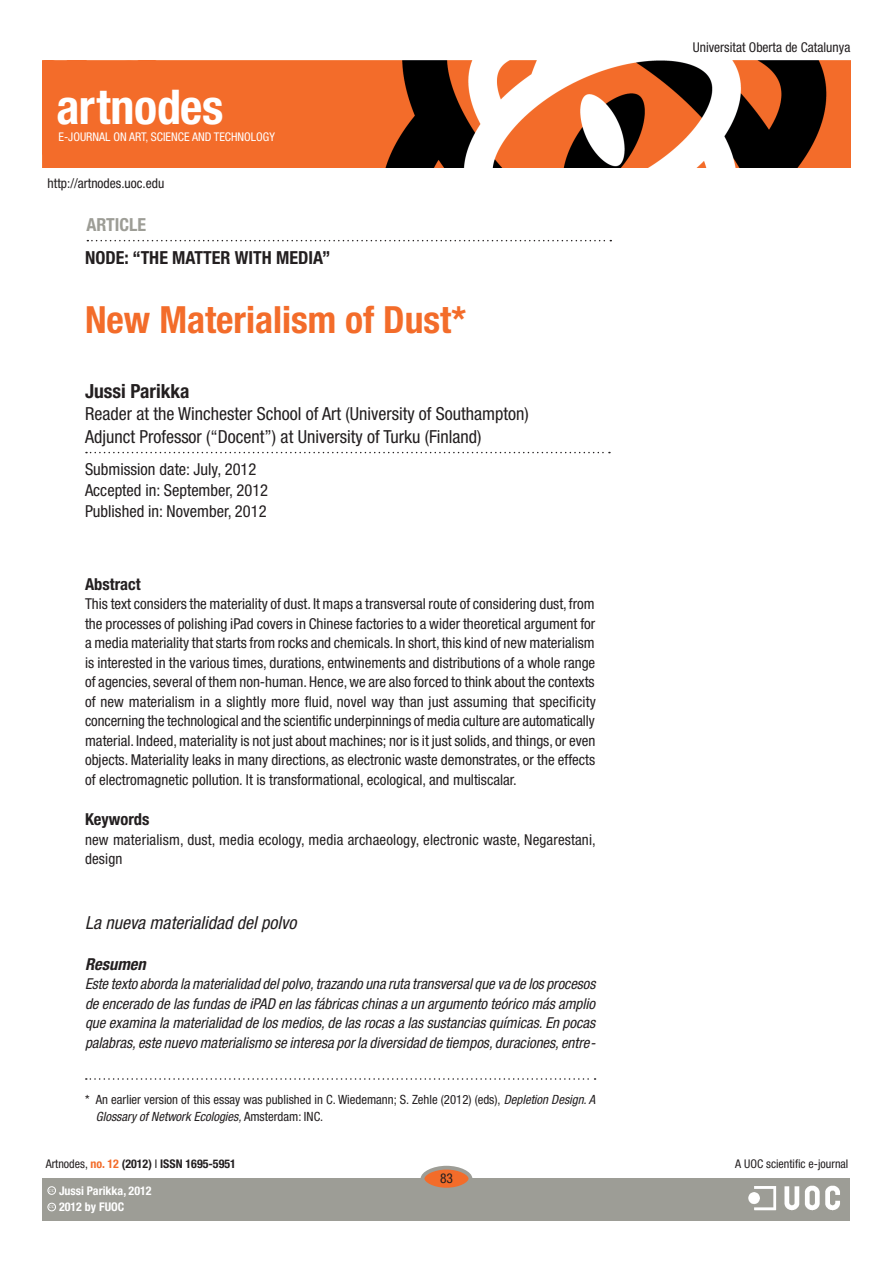
<style>
.page{position:relative;width:893px;height:1263px;background:#fff}
.page>*{position:absolute;margin:0;border:0;box-sizing:border-box;transform-origin:0 0}
.t1{font:700 condensed 48px "Helvetica Neue LT Std";letter-spacing:-.005em;color:#fff}
.t2{font:700 condensed 37.5px "Helvetica Neue LT Std";color:#f36c2a}
.t3{font:700 condensed 19.5px "Helvetica Neue LT Std";color:#231f20}
.t4{font:condensed 18px/22.5px "Helvetica Neue LT Std";color:#231f20}
.t5{font:italic condensed 18px "Helvetica Neue LT Std";color:#231f20}
.t6{font:700 condensed 18px "Helvetica Neue LT Std";color:#231f20}
.t7{font:700 condensed 18px "Helvetica Neue LT Std";color:#9d9d96}
.t8{font:condensed 16.5px/21px "Helvetica Neue LT Std";color:#231f20}
.t9{font:700 condensed 16.5px "Helvetica Neue LT Std";color:#231f20}
.t10{font:italic 700 condensed 16.5px "Helvetica Neue LT Std";color:#231f20}
.t11{font:condensed 15px/19.5px "Helvetica Neue LT Std";letter-spacing:.01em;color:#231f20;text-align:justify}
.t12{font:italic condensed 15px/19.5px "Helvetica Neue LT Std";color:#231f20;text-align:justify}
.t13{font:condensed 13.5px "Helvetica Neue LT Std";color:#231f20}
.t14{font:condensed 12.75px/16.5px "Helvetica Neue LT Std";color:#231f20}
.t15{font:condensed 12px "Helvetica Neue LT Std";color:#fff}
.t16{font:700 condensed 12px "Helvetica Neue LT Std";color:#231f20}
.t17{font:700 condensed 12px "Helvetica Neue LT Std";color:#fff}
.t18{font:condensed 12px "Helvetica Neue LT Std";color:#231f20}
.t19{font:600 3.9px "Adobe Caslon Pro";color:#fff}
.s1{font-style:italic}
.s2{font-weight:400}
.s3{color:#f36c2a}
</style>
<div class="page">
<div style="left:43px;top:1178px;width:807px;height:42px;background:#9d9d96"></div>
<div style="left:422px;top:1168px;width:48px;height:21px;background:#f36c2a;border-radius:50%"></div>
<div style="left:421px;top:1166px;width:51px;height:25px;border:4px solid #9d9d96;border-radius:50%"></div>
<img style="left:43px;top:61px;width:807px;height:106px">
<div style="left:48px;top:1186px;width:8px;height:8px;border:1px solid #fff;border-radius:50%"></div>
<div style="left:48px;top:1203px;width:8px;height:8px;border:1px solid #fff;border-radius:50%"></div>
<svg style="left:87px;top:240px;width:524px;height:1px"></svg>
<svg style="left:86px;top:452px;width:524px;height:1px"></svg>
<svg style="left:86px;top:1078px;width:510px;height:2px"></svg>
<img style="left:748px;top:1185px;width:92px;height:26px">
<p class="t1" style="left:56px;top:77px;width:169px">artnodes</p>
<p class="t15" style="left:58px;top:129px;width:218px">E-JOURNAL ON ART, SCIENCE AND TECHNOLOGY</p>
<p class="t13" style="left:48px;top:176px;width:118px">http://artnodes.uoc.edu</p>
<p class="t7" style="left:87px;top:214px;width:61px">ARTICLE</p>
<p class="t6" style="left:85px;top:246px;width:111px">NODE: “The Matter</p>
<p class="t6" style="left:235px;top:246px;width:64px">with Media</p>
<p class="t6" style="left:322px;top:246px;width:10px">”</p>
<p class="t2" style="left:85px;top:297px;width:382px">New Materialism of Dust*</p>
<p class="t3" style="left:85px;top:379px;width:106px">Jussi Parikka</p>
<p class="t4" style="left:85px;top:402px;width:445px">Reader at the Winchester School of Art (University of Southampton)<br>Adjunct Professor (“Docent”) at University of Turku (Finland)</p>
<p class="t8" style="left:85px;top:458px;width:185px">Submission date: July, 2012<br>Accepted in: September, 2012<br>Published in: November, 2012</p>
<p class="t9" style="left:85px;top:574px;width:57px">Abstract</p>
<p class="t11" style="left:85px;top:594px;width:512px">This text considers the materiality of dust. It maps a transversal route of considering dust, from the processes of polishing iPad covers in Chinese factories to a wider theoretical argument for a media materiality that starts from rocks and chemicals. In short, this kind of new materialism is interested in the various times, durations, entwinements and distributions of a whole range of agencies, several of them non-human. Hence, we are also forced to think about the contexts of new materialism in a slightly more fluid, novel way than just assuming that specificity concerning the technological and the scientific underpinnings of media culture are automatically material. Indeed, materiality is not just about machines; nor is it just solids, and things, or even objects. Materiality leaks in many directions, as electronic waste demonstrates, or the effects of electromagnetic pollution. It is transformational, ecological, and multiscalar.</p>
<p class="t9" style="left:85px;top:809px;width:66px">Keywords</p>
<p class="t11" style="left:85px;top:830px;width:512px">new materialism, dust, media ecology, media archaeology, electronic waste, Negarestani, design</p>
<p class="t5" style="left:85px;top:912px;width:213px">La nueva materialidad del polvo</p>
<p class="t10" style="left:85px;top:954px;width:62px">Resumen</p>
<p class="t12" style="left:85px;top:975px;width:512px">Este texto aborda la materialidad del polvo, trazando una ruta transversal que va de los procesos de encerado de las fundas de iPAD en las fábricas chinas a un argumento teórico más amplio que examina la materialidad de los medios, de las rocas a las sustancias químicas. En pocas palabras, este nuevo materialismo se interesa por la diversidad de tiempos, duraciones, entre-</p>
<p class="t14" style="left:96px;top:1091px;width:501px;text-indent:-11px">* An earlier version of this essay was published in C. Wiedemann; S. Zehle (2012) (eds), <span class="s1">Depletion Design. A<br>Glossary of Network Ecologies,</span> Amsterdam: INC.</p>
<p class="t16" style="left:46px;top:1157px;width:192px"><span class="s2">Artnodes,</span> <span class="s3">no. 12</span> (2012) <span class="s2">I</span> ISSN 1695-5951</p>
<p class="t19" style="left:49px;top:1188px;width:7px">CC</p>
<p class="t19" style="left:49px;top:1205px;width:7px">CC</p>
<p class="t17" style="left:59px;top:1200px;width:67px">2012 by FUOC</p>
<p class="t17" style="left:59px;top:1183px;width:94px">Jussi Parikka, 2012</p>
<p class="t13" style="left:440px;top:1171px;width:14px">83</p>
<p class="t13" style="left:693px;top:40px;width:159px">Universitat Oberta de Catalunya</p>
<p class="t18" style="left:735px;top:1157px;width:115px">A UOC scientific e-journal</p>
</div>
